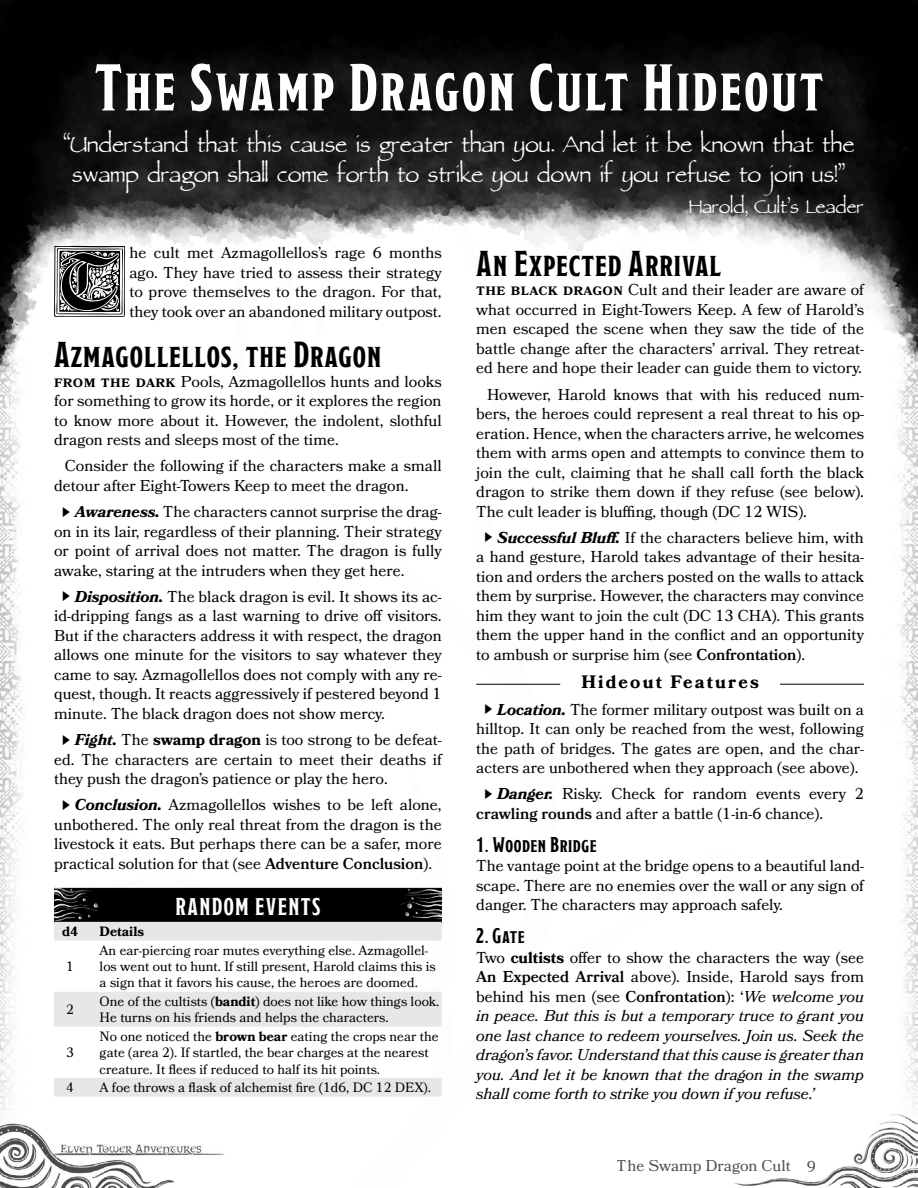
<style>
.page{position:relative;width:918px;height:1188px;background:#fff}
.page>*{position:absolute;margin:0;border:0;box-sizing:border-box;transform-origin:0 0}
.Drops_Caps{font:88.8px "Neugotische Initialen";color:#000}
.Chapter_Header_-_for{font:700 66px "Modesto Condensed";letter-spacing:.04em;color:#fff}
.Epigraph{font:36px/30px "Parchment MF";color:#fff}
.Heading_1{font:36px "Modesto Condensed";letter-spacing:.025em;color:#000}
.Epigraph_Author{font:30px "Parchment MF";color:#fff}
.Random_Encounters_Ta{font:700 24px "Modesto Condensed";letter-spacing:.06em;color:#fff}
.Heading_2{font:700 21px "Modesto Condensed";letter-spacing:.025em;color:#000}
.Encounter_Level{font:700 18px "Bookmania";letter-spacing:.12em;color:#000}
.Core_Body_-_Indented{font:15.75px/19.5px "Bookmania";color:#000;text-align:justify}
.Small_Caps_-_after_H{font:15.75px/19.5px "Bookmania";color:#000;text-align:justify}
.Core_Body{font:italic 15.75px/19.5px "Bookmania";color:#000;text-align:justify}
.Drops_Caps-2{font:15.75px/19.5px "Bookmania";color:#000;text-align:justify}
.Core_Body-2{font:15.75px/19.5px "Bookmania";color:#000;text-align:justify}
.Lines{font:13.5px/16.2px "Bookmania";color:#000}
.Lines-2{font:700 13.5px "Bookmania";color:#000}
.Numbers{font:13.5px "Bookmania";color:#000}
.Numbers-2{font:700 13.5px "Bookmania";color:#000}
.s1{font-weight:600;font-size:16.5px}
.s2{font-family:"Hira Kaku Pro W3";font-size:10.5px}
.s3{font-weight:700;font-style:italic}
.s4{font-weight:700}
.s5{font-weight:600}
.s6{font-style:normal}
.s7{font-weight:700;font-style:normal}
.s8{font-weight:600;font-style:normal}
</style>
<div class="page">
<img style="left:0;top:395px;width:918px;height:793px">
<img style="left:0;top:0;width:918px;height:395px">
<div style="left:54px;top:891px;width:388px;height:32px;background:linear-gradient(to right,#262626,#262626)"></div>
<svg style="left:54px;top:922px;width:388px;height:175px"></svg>
<img style="left:54px;top:887px;width:388px;height:33px">
<hr style="left:780px;top:684px;width:84px;height:1px;background:#000">
<hr style="left:476px;top:684px;width:84px;height:1px;background:#000">
<p class="Chapter_Header_-_for" style="left:95px;top:55px;width:730px">The Swamp Dragon Cult Hideout</p>
<p class="Epigraph" style="left:63px;top:132px;width:793px">“Understand that this cause is greater than you. And let it be known that the swamp dragon shall come forth to strike you down if you refuse to join us!”</p>
<p class="Epigraph_Author" style="left:690px;top:194px;width:176px">Harold, Cult’s Leader</p>
<p class="Drops_Caps" style="left:50px;top:234px;width:81px">T</p>
<p class="Drops_Caps-2" style="left:129px;top:243px;width:314px">he cult met Azmagollellos’s rage 6 months ago. They have tried to assess their strategy to prove themselves to the dragon. For that, they took over an abandoned military outpost.</p>
<p class="Heading_1" style="left:54px;top:336px;width:329px">Azmagollellos, the Dragon</p>
<p class="Small_Caps_-_after_H" style="left:54px;top:371px;width:389px"><span class="s1">From the Dark</span> Pools, Azmagollellos hunts and looks for something to grow its horde, or it explores the region to know more about it. However, the indolent, slothful dragon rests and sleeps most of the time.</p>
<p class="Core_Body_-_Indented" style="left:54px;top:456px;width:389px;text-indent:11px">Consider the following if the characters make a small detour after Eight-Towers Keep to meet the dragon.</p>
<p class="Core_Body_-_Indented" style="left:54px;top:502px;width:389px;text-indent:7px"><span class="s2">▶</span> <span class="s3">Awareness.</span> The characters cannot surprise the drag&shy;on in its lair, regardless of their planning. Their strategy or point of arrival does not matter. The dragon is fully awake, staring at the intruders when they get here.</p>
<p class="Core_Body_-_Indented" style="left:54px;top:587px;width:389px;text-indent:7px"><span class="s2">▶</span> <span class="s3">Disposition.</span> The black dragon is evil. It shows its ac&shy;id-dripping fangs as a last warning to drive off visitors.<br>But if the characters address it with respect, the dragon allows one minute for the visitors to say whatever they came to say. Azmagollellos does not comply with any re&shy;quest, though. It reacts aggressively if pestered beyond 1 minute. The black dragon does not show mercy.</p>
<p class="Core_Body_-_Indented" style="left:54px;top:730px;width:389px;text-indent:7px"><span class="s2">▶</span> <span class="s3">Fight.</span> The <span class="s4">swamp dragon</span> is too strong to be defeat&shy;ed. The characters are certain to meet their deaths if they push the dragon’s patience or play the hero.</p>
<p class="Core_Body_-_Indented" style="left:54px;top:795px;width:389px;text-indent:7px"><span class="s2">▶</span> <span class="s3">Conclusion.</span> Azmagollellos wishes to be left alone, unbothered. The only real threat from the dragon is the livestock it eats. But perhaps there can be a safer, more practical solution for that (see <span class="s5">Adventure Conclusion</span>).</p>
<p class="Random_Encounters_Ta" style="left:175px;top:895px;width:147px">RANDOM EVENTS</p>
<p class="Numbers-2" style="left:62px;top:924px;width:17px">d4</p>
<p class="Lines-2" style="left:100px;top:924px;width:46px">Details</p>
<p class="Numbers" style="left:66px;top:959px;width:9px">1</p>
<p class="Heading_1" style="left:476px;top:245px;width:247px">An Expected Arrival</p>
<p class="Small_Caps_-_after_H" style="left:476px;top:280px;width:389px"><span class="s1">The black Dragon</span> Cult and their leader are aware of what occurred in Eight-Towers Keep. A few of Harold’s men escaped the scene when they saw the tide of the battle change after the characters’ arrival. They retreat&shy;ed here and hope their leader can guide them to victory.</p>
<p class="Core_Body_-_Indented" style="left:476px;top:384px;width:389px;text-indent:11px">However, Harold knows that with his reduced num&shy;bers, the heroes could represent a real threat to his op&shy;eration. Hence, when the characters arrive, he welcomes them with arms open and attempts to convince them to join the cult, claiming that he shall call forth the black dragon to strike them down if they refuse (see below).<br>The cult leader is bluffing, though (DC 12 WIS).</p>
<p class="Core_Body_-_Indented" style="left:476px;top:528px;width:389px;text-indent:7px"><span class="s2">▶</span> <span class="s3">Successful Bluff.</span> If the characters believe him, with a hand gesture, Harold takes advantage of their hesita&shy;tion and orders the archers posted on the walls to attack them by surprise. However, the characters may convince him they want to join the cult (DC 13 CHA). This grants them the upper hand in the conflict and an opportunity to ambush or surprise him (see <span class="s5">Confrontation</span>).</p>
<p class="Encounter_Level" style="left:581px;top:672px;width:179px">Hideout Features</p>
<p class="Core_Body_-_Indented" style="left:476px;top:699px;width:389px;text-align:center"><span class="s2">▶</span> <span class="s3">Location.</span> The former military outpost was built on a hilltop. It can only be reached from the west, following the path of bridges. The gates are open, and the char&shy;acters are unbothered when they approach (see above).</p>
<p class="Core_Body_-_Indented" style="left:476px;top:784px;width:389px;text-indent:7px"><span class="s2">▶</span> <span class="s3">Danger.</span> Risky. Check for random events every 2 <span class="s5">crawling rounds</span> and after a battle (1-in-6 chance).</p>
<p class="Heading_2" style="left:476px;top:834px;width:122px">1. Wooden Bridge</p>
<p class="Core_Body-2" style="left:476px;top:856px;width:389px">The vantage point at the bridge opens to a beautiful land&shy;scape. There are no enemies over the wall or any sign of danger. The characters may approach safely.</p>
<p class="Heading_2" style="left:476px;top:926px;width:50px">2. Gate</p>
<p class="Core_Body" style="left:476px;top:948px;width:389px"><span class="s6">Two</span> <span class="s7">cultists</span> <span class="s6">offer to show the characters the way (see </span><span class="s8">An Expected Arrival</span> <span class="s6">above). Inside, Harold says from behind his men (see</span> <span class="s8">Confrontation</span><span class="s6">): ‘</span>We welcome you in peace. But this is but a temporary truce to grant you one last chance to redeem yourselves. Join us. Seek the dragon’s favor. Understand that this cause is greater than you. And let it be known that the dragon in the swamp shall come forth to strike you down if you refuse.’</p>
<p class="Lines" style="left:100px;top:942px;width:338px">An ear-piercing roar mutes everything else. Azmagollel&shy;los went out to hunt. If still present, Harold claims this is a sign that it favors his cause, the heroes are doomed.</p>
<p class="Numbers" style="left:66px;top:1002px;width:9px">2</p>
<p class="Lines" style="left:100px;top:993px;width:341px">One of the cultists (<span class="s4">bandit</span>) does not like how things look.<br>He turns on his friends and helps the characters.</p>
<p class="Numbers" style="left:66px;top:1045px;width:9px">3</p>
<p class="Lines" style="left:100px;top:1028px;width:341px">No one noticed the <span class="s4">brown bear</span> eating the crops near the gate (area 2). If startled, the bear charges at the nearest creature. It flees if reduced to half its hit points.</p>
<p class="Numbers" style="left:66px;top:1080px;width:9px">4</p>
<p class="Lines" style="left:100px;top:1080px;width:333px">A foe throws a flask of alchemist fire (1d6, DC 12 DEX).</p>
<p class="Core_Body_-_Indented" style="left:617px;top:1156px;width:200px">The Swamp Dragon Cult 9</p>
</div>
